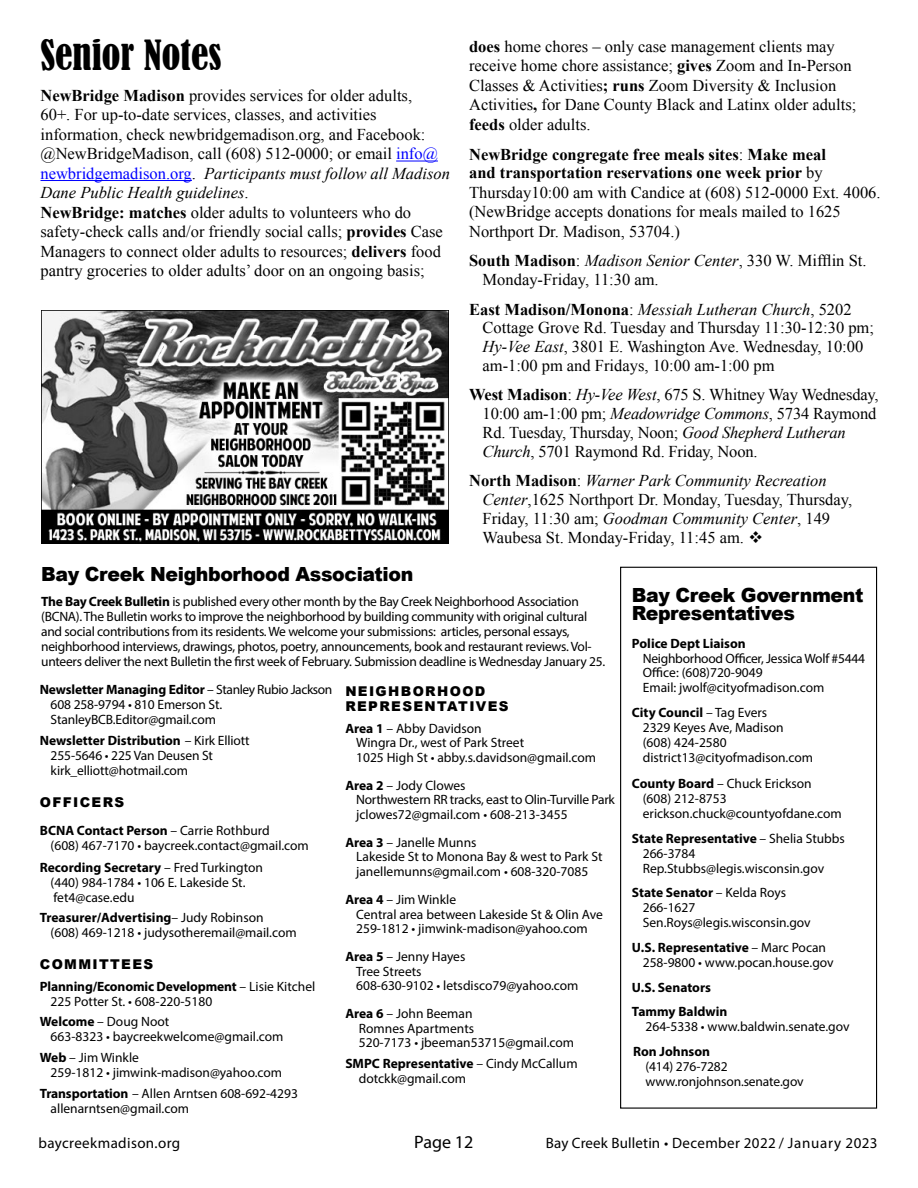
<style>
.page{position:relative;width:918px;height:1188px;background:#fff}
.page>*{position:absolute;margin:0;border:0;box-sizing:border-box;transform-origin:0 0}
.t1{font:condensed 39px "Bernard";color:#000}
.t2{font:900 19.5px/18px "Arial";letter-spacing:-.02em;color:#000}
.t3{font:18px "Myriad Pro";color:#000}
.t4{font:16.5px/19.5px "Times New Roman";color:#000}
.t5{font:15px "Myriad Pro";letter-spacing:.025em;color:#000}
.t6{font:13.5px/15px "Myriad Pro";letter-spacing:-.005em;color:#000}
.t7{font:700 13.5px/24.8px "Myriad Pro";color:#000}
.t8{font:900 13.5px/15px "Arial";letter-spacing:.1em;color:#000}
.s1{font-weight:700}
.s2{color:#00f}
.s3{font-style:italic}
</style>
<div class="page">
<div style="left:620px;top:567px;width:257px;height:542px;border:1px solid #000"></div>
<hr style="left:396px;top:161px;width:42px;height:1px;background:#00f">
<hr style="left:40px;top:180px;width:152px;height:1px;background:#00f">
<img style="left:41px;top:310px;width:408px;height:233px">
<h1 class="t1" style="left:40px;top:33px;width:182px">Senior Notes</h1>
<p class="t4" style="left:40px;top:85px;width:411px"><span class="s1">NewBridge Madison</span> provides services for older adults,<br>60+. For up-to-date services, classes, and activities information, check newbridgemadison.org, and Facebook: @NewBridgeMadison, call (608) 512-0000; or email <span class="s2">info@ newbridgemadison.org</span>. <span class="s3">Participants must follow all Madison Dane Public Health guidelines</span>.<br><span class="s1">NewBridge: matches</span> older adults to volunteers who do safety-check calls and/or friendly social calls; <span class="s1">provides</span> Case Managers to connect older adults to resources; <span class="s1">delivers</span> food pantry groceries to older adults’ door on an ongoing basis;</p>
<p class="t4" style="left:469px;top:36px;width:389px"><span class="s1">does</span> home chores – only case management clients may receive home chore assistance; <span class="s1">gives</span> Zoom and In-Person Classes &amp; Activities<span class="s1">; runs</span> Zoom Diversity &amp; Inclusion Activities<span class="s1">,</span> for Dane County Black and Latinx older adults; <span class="s1">feeds</span> older adults.</p>
<p class="t4" style="left:469px;top:144px;width:413px"><span class="s1">NewBridge congregate free meals sites</span>: <span class="s1">Make meal<br>and transportation reservations one week prior</span> by Thursday10:00 am with Candice at (608) 512-0000 Ext. 4006. (NewBridge accepts donations for meals mailed to 1625<br>Northport Dr. Madison, 53704.)</p>
<p class="t4" style="left:483px;top:251px;width:385px;line-height:18.8px;text-indent:-14px"><span class="s1">South Madison</span>: <span class="s3">Madison Senior Center</span>, 330 W. Mifflin St.<br>Monday-Friday, 11:30 am.</p>
<p class="t4" style="left:483px;top:299px;width:393px;line-height:18.8px;text-indent:-13px"><span class="s1">East Madison/Monona</span>: <span class="s3">Messiah Lutheran Church</span>, 5202<br>Cottage Grove Rd. Tuesday and Thursday 11:30-12:30 pm; <span class="s3">Hy-Vee East</span>, 3801 E. Washington Ave. Wednesday, 10:00 am-1:00 pm and Fridays, 10:00 am-1:00 pm</p>
<p class="t4" style="left:483px;top:385px;width:398px;line-height:18.8px;text-indent:-13px"><span class="s1">West Madison</span>: <span class="s3">Hy-Vee West</span>, 675 S. Whitney Way Wednesday, 10:00 am-1:00 pm; <span class="s3">Meadowridge Commons</span>, 5734 Raymond Rd. Tuesday, Thursday, Noon; <span class="s3">Good Shepherd Lutheran Church</span>, 5701 Raymond Rd. Friday, Noon.</p>
<p class="t4" style="left:483px;top:471px;width:371px;line-height:19px;text-indent:-13px"><span class="s1">North Madison</span>: <span class="s3">Warner Park Community Recreation Center</span>,1625 Northport Dr. Monday, Tuesday, Thursday, Friday, 11:30 am; <span class="s3">Goodman Community Center</span>, 149<br>Waubesa St. Monday-Friday, 11:45 am. ❖</p>
<h2 class="t2" style="left:41px;top:564px;width:374px">Bay Creek Neighborhood Association</h2>
<p class="t6" style="left:41px;top:594px;width:565px"><span class="s1">The Bay Creek Bulletin</span> is published every other month by the Bay Creek Neighborhood Association (BCNA). The Bulletin works to improve the neighborhood by building community with original cultural and social contributions from its residents. We welcome your submissions: articles, personal essays, neighborhood interviews, drawings, photos, poetry, announcements, book and restaurant reviews. Vol&shy;unteers deliver the next Bulletin the first week of February. Submission deadline is Wednesday January 25.</p>
<p class="t8" style="left:345px;top:683px;width:165px">NEIGHBORHOOD<br>REPRESENTATIVES</p>
<p class="t6" style="left:356px;top:721px;width:241px;line-height:14.5px;text-indent:-11px"><span class="s1">Area 1</span> – Abby Davidson<br>Wingra Dr., west of Park Street<br>1025 High St • abby.s.davidson@gmail.com</p>
<p class="t6" style="left:356px;top:778px;width:260px;line-height:14.5px;text-indent:-11px"><span class="s1">Area 2</span> – Jody Clowes<br>Northwestern RR tracks, east to Olin-Turville Park jclowes72@gmail.com • 608-213-3455</p>
<p class="t6" style="left:356px;top:835px;width:248px;line-height:14.5px;text-indent:-11px"><span class="s1">Area 3</span> – Janelle Munns<br>Lakeside St to Monona Bay &amp; west to Park St janellemunns@gmail.com • 608-320-7085</p>
<p class="t6" style="left:356px;top:892px;width:248px;line-height:14.5px;text-indent:-11px"><span class="s1">Area 4</span> – Jim Winkle<br>Central area between Lakeside St &amp; Olin Ave<br>259-1812 • jimwink-madison@yahoo.com</p>
<p class="t6" style="left:356px;top:949px;width:224px;line-height:14.5px;text-indent:-11px"><span class="s1">Area 5</span> – Jenny Hayes<br>Tree Streets<br>608-630-9102 • letsdisco79@yahoo.com</p>
<p class="t6" style="left:359px;top:1006px;width:217px;line-height:14.5px;text-indent:-14px"><span class="s1">Area 6</span> – John Beeman<br>Romnes Apartments<br>520-7173 • jbeeman53715@gmail.com</p>
<p class="t6" style="left:359px;top:1056px;width:220px;line-height:14.5px;text-indent:-14px"><span class="s1">SMPC Representative</span> – Cindy McCallum dotckk@gmail.com</p>
<p class="t6" style="left:51px;top:682px;width:283px;text-indent:-11px"><span class="s1">Newsletter Managing Editor</span> – Stanley Rubio Jackson<br>608 258-9794 • 810 Emerson St.<br>StanleyBCB.Editor@gmail.com</p>
<p class="t6" style="left:51px;top:733px;width:200px;text-indent:-11px"><span class="s1">Newsletter Distribution</span> – Kirk Elliott<br>255-5646 • 225 Van Deusen St kirk_elliott@hotmail.com</p>
<p class="t8" style="left:40px;top:794px;width:86px">OFFICERS</p>
<p class="t6" style="left:51px;top:823px;width:260px;text-indent:-11px"><span class="s1">BCNA Contact Person</span> – Carrie Rothburd<br>(608) 467-7170 • baycreek.contact@gmail.com</p>
<p class="t6" style="left:51px;top:860px;width:214px;text-indent:-11px"><span class="s1">Recording Secretary</span> – Fred Turkington (440) 984-1784 • 106 E. Lakeside St. fet4@case.edu</p>
<p class="t6" style="left:51px;top:910px;width:248px;text-indent:-11px"><span class="s1">Treasurer/Advertising</span>– Judy Robinson<br>(608) 469-1218 • judysotheremail@mail.com</p>
<p class="t8" style="left:40px;top:956px;width:115px">COMMITTEES</p>
<p class="t6" style="left:51px;top:978px;width:266px;text-indent:-11px"><span class="s1">Planning/Economic Development</span> – Lisie Kitchel<br>225 Potter St. • 608-220-5180</p>
<p class="t6" style="left:51px;top:1014px;width:234px;text-indent:-11px"><span class="s1">Welcome</span> – Doug Noot<br>663-8323 • baycreekwelcome@gmail.com</p>
<p class="t6" style="left:51px;top:1049px;width:233px;text-indent:-11px"><span class="s1">Web</span> – Jim Winkle<br>259-1812 • jimwink-madison@yahoo.com</p>
<p class="t6" style="left:51px;top:1086px;width:249px;text-indent:-11px"><span class="s1">Transportation</span> – Allen Arntsen 608-692-4293 allenarntsen@gmail.com</p>
<h2 class="t2" style="left:632px;top:585px;width:233px">Bay Creek Government<br>Representatives</h2>
<p class="t7" style="left:632px;top:631px;width:115px">Police Dept Liaison</p>
<p class="t6" style="left:643px;top:650px;width:224px">Neighborhood Officer, Jessica Wolf #5444<br>Office: (608)720-9049<br>Email: jwolf@cityofmadison.com</p>
<p class="t6" style="left:643px;top:705px;width:172px;text-indent:-11px"><span class="s1">City Council</span> – Tag Evers<br>2329 Keyes Ave, Madison (608) 424-2580 district13@cityofmadison.com</p>
<p class="t6" style="left:643px;top:776px;width:201px;text-indent:-11px"><span class="s1">County Board</span> – Chuck Erickson (608) 212-8753 erickson.chuck@countyofdane.com</p>
<p class="t6" style="left:643px;top:830px;width:204px;text-indent:-11px"><span class="s1">State Representative</span> – Shelia Stubbs<br>266-3784<br>Rep.Stubbs@legis.wisconsin.gov</p>
<p class="t6" style="left:643px;top:885px;width:170px;text-indent:-11px"><span class="s1">State Senator</span> – Kelda Roys<br>266-1627<br>Sen.Roys@legis.wisconsin.gov</p>
<p class="t6" style="left:643px;top:940px;width:192px;text-indent:-11px"><span class="s1">U.S. Representative</span> – Marc Pocan<br>258-9800 • www.pocan.house.gov</p>
<p class="t7" style="left:632px;top:974px;width:97px">U.S. Senators<br>Tammy Baldwin</p>
<p class="t6" style="left:645px;top:1019px;width:206px">264-5338 • www.baldwin.senate.gov</p>
<p class="t7" style="left:633px;top:1039px;width:79px">Ron Johnson</p>
<p class="t6" style="left:645px;top:1059px;width:160px">(414) 276-7282 www.ronjohnson.senate.gov</p>
<p class="t5" style="left:38px;top:1134px;width:143px">baycreekmadison.org</p>
<h3 class="t3" style="left:414px;top:1131px;width:61px">Page 12</h3>
<p class="t5" style="left:546px;top:1134px;width:333px">Bay Creek Bulletin • December 2022 / January 2023</p>
</div>
